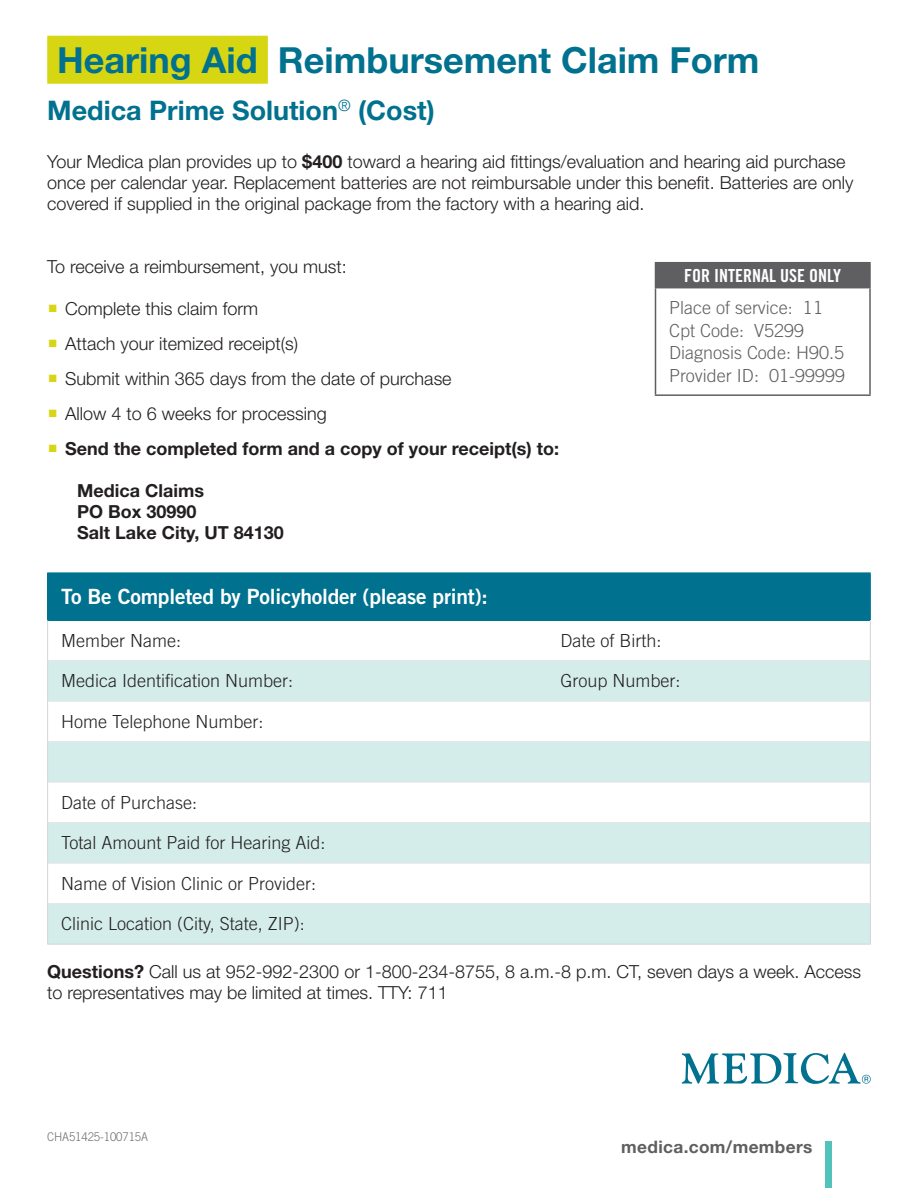
<style>
.page{position:relative;width:918px;height:1188px;background:#fff}
.page>*{position:absolute;margin:0;border:0;box-sizing:border-box;transform-origin:0 0}
.New_Page_Header{font:700 36px "Helvetica Neue LT Std";color:#00718e}
.New_Page_SubHeader{font:700 27px "Helvetica Neue LT Std";color:#00718e}
.Table_Body{font:21px "Trade Gothic LT Std Bd 2";letter-spacing:-.01em;color:#fff}
.Body{font:300 18px/21px "Helvetica Neue LT Std";color:#231f20}
.t1{font:300 18px "Trade Gothic LT Std";color:#231f20}
.Body-2{font:700 18px/21px "Helvetica Neue LT Std";color:#231f20}
.t2{font:300 18px "Trade Gothic LT Std";color:#5f5f62}
.t3{font:18px "Trade Gothic LT Std Bd Cn 20";color:#fff}
.t4{font:700 17.25px "Helvetica Neue LT Std";letter-spacing:.02em;color:#5f5f62}
.Disclaimer{font:300 12px "Trade Gothic LT Std";letter-spacing:-.01em;color:#6c6d70;scale:.95 1}
.s1{font-weight:700}
</style>
<div class="page">
<div style="left:47px;top:36px;width:221px;height:48px;background:#d7d613"></div>
<div style="left:48px;top:573px;width:822px;height:47px;background:#00718e"></div>
<svg style="left:48px;top:661px;width:822px;height:283px;fill:#d4edeb"></svg>
<hr style="left:870px;top:573px;width:1px;height:47px;background:#00718e">
<hr style="left:47px;top:620px;width:1px;height:41px;background:#d3d4d6">
<hr style="left:870px;top:620px;width:1px;height:41px;background:#d3d4d6">
<hr style="left:47px;top:661px;width:1px;height:40px;background:#d3d4d6">
<hr style="left:48px;top:660px;width:499px;height:1px;background:#e3e4e6">
<hr style="left:547px;top:660px;width:323px;height:1px;background:#e3e4e6">
<hr style="left:870px;top:661px;width:1px;height:40px;background:#d3d4d6">
<hr style="left:47px;top:701px;width:1px;height:41px;background:#d3d4d6">
<hr style="left:48px;top:701px;width:499px;height:1px;background:#e3e4e6">
<hr style="left:547px;top:701px;width:323px;height:1px;background:#e3e4e6">
<hr style="left:870px;top:701px;width:1px;height:41px;background:#d3d4d6">
<hr style="left:47px;top:742px;width:1px;height:40px;background:#d3d4d6">
<hr style="left:48px;top:741px;width:499px;height:1px;background:#e3e4e6">
<hr style="left:547px;top:741px;width:323px;height:1px;background:#e3e4e6">
<hr style="left:870px;top:742px;width:1px;height:40px;background:#d3d4d6">
<hr style="left:47px;top:782px;width:1px;height:41px;background:#d3d4d6">
<hr style="left:48px;top:782px;width:499px;height:1px;background:#e3e4e6">
<hr style="left:547px;top:782px;width:323px;height:1px;background:#e3e4e6">
<hr style="left:870px;top:782px;width:1px;height:41px;background:#d3d4d6">
<hr style="left:47px;top:823px;width:1px;height:40px;background:#d3d4d6">
<hr style="left:48px;top:822px;width:499px;height:1px;background:#e3e4e6">
<hr style="left:547px;top:822px;width:323px;height:1px;background:#e3e4e6">
<hr style="left:870px;top:823px;width:1px;height:40px;background:#d3d4d6">
<hr style="left:47px;top:863px;width:1px;height:41px;background:#d3d4d6">
<hr style="left:48px;top:863px;width:499px;height:1px;background:#e3e4e6">
<hr style="left:547px;top:863px;width:323px;height:1px;background:#e3e4e6">
<hr style="left:870px;top:863px;width:1px;height:41px;background:#d3d4d6">
<hr style="left:47px;top:904px;width:1px;height:40px;background:#d3d4d6">
<hr style="left:48px;top:903px;width:499px;height:1px;background:#e3e4e6">
<hr style="left:47px;top:944px;width:500px;height:1px;background:#d3d4d6">
<hr style="left:547px;top:903px;width:323px;height:1px;background:#e3e4e6">
<hr style="left:870px;top:904px;width:1px;height:40px;background:#d3d4d6">
<hr style="left:547px;top:944px;width:324px;height:1px;background:#d3d4d6">
<hr style="left:47px;top:573px;width:1px;height:47px;background:#00718e">
<div style="left:656px;top:263px;width:214px;height:25px;background:#5f5f62"></div>
<svg style="left:655px;top:263px;width:1px;height:24px"></svg>
<hr style="left:655px;top:262px;width:216px;height:1px;background:#5f5f62">
<hr style="left:869px;top:263px;width:2px;height:24px;background:#5f5f62">
<hr style="left:655px;top:288px;width:1px;height:106px;background:#5f5f62">
<hr style="left:655px;top:287px;width:216px;height:1px;background:#5f5f62">
<hr style="left:869px;top:288px;width:2px;height:106px;background:#5f5f62">
<hr style="left:655px;top:394px;width:216px;height:2px;background:#5f5f62">
<svg style="left:682px;top:1053px;width:189px;height:31px"></svg>
<div style="left:825px;top:1141px;width:7px;height:47px;background:#51c2bc"></div>
<p class="New_Page_Header" style="left:57px;top:38px;width:704px">Hearing Aid Reimbursement Claim Form</p>
<p class="New_Page_SubHeader" style="left:47px;top:93px;width:389px">Medica Prime Solution<sup>®</sup> (Cost)</p>
<p class="Body" style="left:47px;top:150px;width:808px">Your Medica plan provides up to <span class="s1">$400</span> toward a hearing aid fittings/evaluation and hearing aid purchase once per calendar year. Replacement batteries are not reimbursable under this benefit. Batteries are only covered if supplied in the original package from the factory with a hearing aid.</p>
<p class="Body" style="left:47px;top:256px;width:301px">To receive a reimbursement, you must:</p>
<p class="Body" style="left:49px;top:298px;width:211px"><sup>■</sup> Complete this claim form</p>
<p class="Body" style="left:49px;top:333px;width:251px"><sup>■</sup> Attach your itemized receipt(s)</p>
<p class="Body" style="left:49px;top:368px;width:404px"><sup>■</sup> Submit within 365 days from the date of purchase</p>
<p class="Body" style="left:49px;top:403px;width:279px"><sup>■</sup> Allow 4 to 6 weeks for processing</p>
<p class="Body-2" style="left:49px;top:438px;width:512px"><sup>■</sup> Send the completed form and a copy of your receipt(s) to:</p>
<p class="Body-2" style="left:77px;top:479px;width:208px">Medica Claims<br>PO Box 30990<br>Salt Lake City, UT 84130</p>
<p class="t3" style="left:684px;top:264px;width:158px">FOR INTERNAL USE ONLY</p>
<p class="t2" style="left:669px;top:297px;width:156px">Place of service: 11</p>
<p class="t2" style="left:669px;top:320px;width:137px">Cpt Code: V5299</p>
<p class="t2" style="left:669px;top:342px;width:177px">Diagnosis Code: H90.5</p>
<p class="t2" style="left:669px;top:365px;width:178px">Provider ID: 01‑99999</p>
<p class="Table_Body" style="left:61px;top:584px;width:428px">To Be Completed by Policyholder (please print):</p>
<p class="t1" style="left:61px;top:630px;width:121px">Member Name:</p>
<p class="t1" style="left:561px;top:630px;width:103px">Date of Birth:</p>
<p class="t1" style="left:61px;top:670px;width:234px">Medica Identification Number:</p>
<p class="t1" style="left:561px;top:670px;width:122px">Group Number:</p>
<p class="t1" style="left:61px;top:711px;width:204px">Home Telephone Number:</p>
<p class="t1" style="left:61px;top:792px;width:138px">Date of Purchase:</p>
<p class="t1" style="left:61px;top:832px;width:266px">Total Amount Paid for Hearing Aid:</p>
<p class="t1" style="left:61px;top:873px;width:256px">Name of Vision Clinic or Provider:</p>
<p class="t1" style="left:61px;top:913px;width:245px">Clinic Location (City, State, ZIP):</p>
<p class="Body" style="left:47px;top:961px;width:815px"><span class="s1">Questions?</span> Call us at 952-992-2300 or 1-800-234-8755, 8 a.m.-8 p.m. CT, seven days a week. Access to representatives may be limited at times. TTY: 711</p>
<p class="Disclaimer" style="left:47px;top:1129px;width:108px">CHA51425‑100715A</p>
<p class="t4" style="left:621px;top:1136px;width:193px">medica.com/members</p>
</div>
